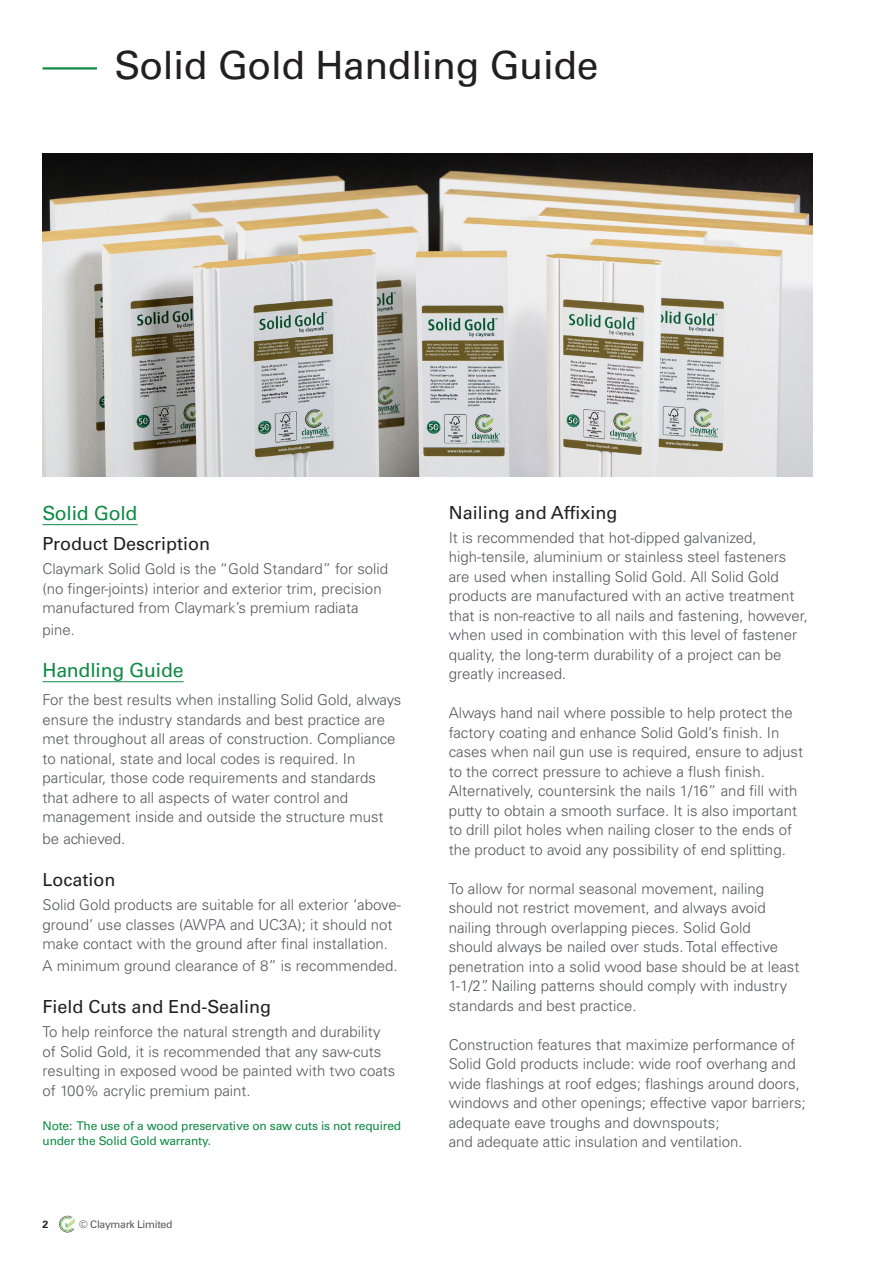
<style>
.page{position:relative;width:893px;height:1263px;background:#fff}
.page>*{position:absolute;margin:0;border:0;box-sizing:border-box;transform-origin:0 0}
.t1{font:39px "Univers LT Std";letter-spacing:-.01em;color:#231f20}
.t2{font:19.5px "Univers LT Std";letter-spacing:-.01em;color:#0e8a44}
.t3{font:18px "Univers LT Std";color:#231f20}
.t4{font:300 15px/19.5px "Univers LT Std";color:#57585a}
.t5{font:12px/15px "Univers LT Std";letter-spacing:-.015em;color:#0e8a44}
.t6{font:10.5px "Univers LT Std";letter-spacing:-.03em;color:#57585a}
.t7{font:700 10.5px "Univers LT Std";color:#231f20}
</style>
<div class="page">
<svg style="left:59px;top:1215px;width:16px;height:18px"></svg>
<hr style="left:43px;top:524px;width:95px;height:1px;background:#0e8a44">
<hr style="left:43px;top:681px;width:141px;height:1px;background:#0e8a44">
<hr style="left:43px;top:67px;width:54px;height:3px;background:#0e8a44">
<img style="left:43px;top:153px;width:769px;height:323px">
<p class="t1" style="left:115px;top:42px;width:485px">Solid Gold Handling Guide</p>
<p class="t2" style="left:43px;top:502px;width:97px">Solid Gold</p>
<p class="t3" style="left:43px;top:533px;width:169px">Product Description</p>
<p class="t4" style="left:43px;top:559px;width:347px">Claymark Solid Gold is the “Gold Standard” for solid (no finger-joints) interior and exterior trim, precision manufactured from Claymark’s premium radiata</p>
<p class="t4" style="left:43px;top:620px;width:34px">pine.</p>
<p class="t2" style="left:43px;top:659px;width:143px">Handling Guide</p>
<p class="t4" style="left:43px;top:690px;width:360px">For the best results when installing Solid Gold, always ensure the industry standards and best practice are met throughout all areas of construction. Compliance to national, state and local codes is required. In particular, those code requirements and standards that adhere to all aspects of water control and management inside and outside the structure must</p>
<p class="t4" style="left:43px;top:829px;width:84px">be achieved.</p>
<p class="t3" style="left:43px;top:869px;width:74px">Location</p>
<p class="t4" style="left:43px;top:895px;width:360px">Solid Gold products are suitable for all exterior ‘above&shy;ground’ use classes (AWPA and UC3A); it should not make contact with the ground after final installation.</p>
<p class="t4" style="left:43px;top:956px;width:357px">A minimum ground clearance of 8” is recommended.</p>
<p class="t3" style="left:43px;top:996px;width:230px">Field Cuts and End-Sealing</p>
<p class="t4" style="left:43px;top:1022px;width:354px">To help reinforce the natural strength and durability of Solid Gold, it is recommended that any saw-cuts resulting in exposed wood be painted with two coats of 100% acrylic premium paint.</p>
<p class="t5" style="left:43px;top:1118px;width:360px">Note: The use of a wood preservative on saw cuts is not required under the Solid Gold warranty.</p>
<p class="t7" style="left:43px;top:1218px;width:7px">2</p>
<p class="t6" style="left:79px;top:1218px;width:95px">© Claymark Limited</p>
<p class="t3" style="left:449px;top:502px;width:170px">Nailing and Affixing</p>
<p class="t4" style="left:449px;top:528px;width:361px">It is recommended that hot-dipped galvanized, high-tensile, aluminium or stainless steel fasteners are used when installing Solid Gold. All Solid Gold products are manufactured with an active treatment that is non-reactive to all nails and fastening, however, when used in combination with this level of fastener quality, the long-term durability of a project can be greatly increased.</p>
<p class="t4" style="left:449px;top:703px;width:356px">Always hand nail where possible to help protect the factory coating and enhance Solid Gold’s finish. In cases when nail gun use is required, ensure to adjust to the correct pressure to achieve a flush finish.<br>Alternatively, countersink the nails 1/16” and fill with putty to obtain a smooth surface. It is also important to drill pilot holes when nailing closer to the ends of the product to avoid any possibility of end splitting.</p>
<p class="t4" style="left:449px;top:879px;width:352px">To allow for normal seasonal movement, nailing should not restrict movement, and always avoid nailing through overlapping pieces. Solid Gold<br>should always be nailed over studs. Total effective penetration into a solid wood base should be at least 1-1/2”. Nailing patterns should comply with industry standards and best practice.</p>
<p class="t4" style="left:449px;top:1035px;width:358px">Construction features that maximize performance of Solid Gold products include: wide roof overhang and wide flashings at roof edges; flashings around doors, windows and other openings; effective vapor barriers; adequate eave troughs and downspouts;<br>and adequate attic insulation and ventilation.</p>
</div>
